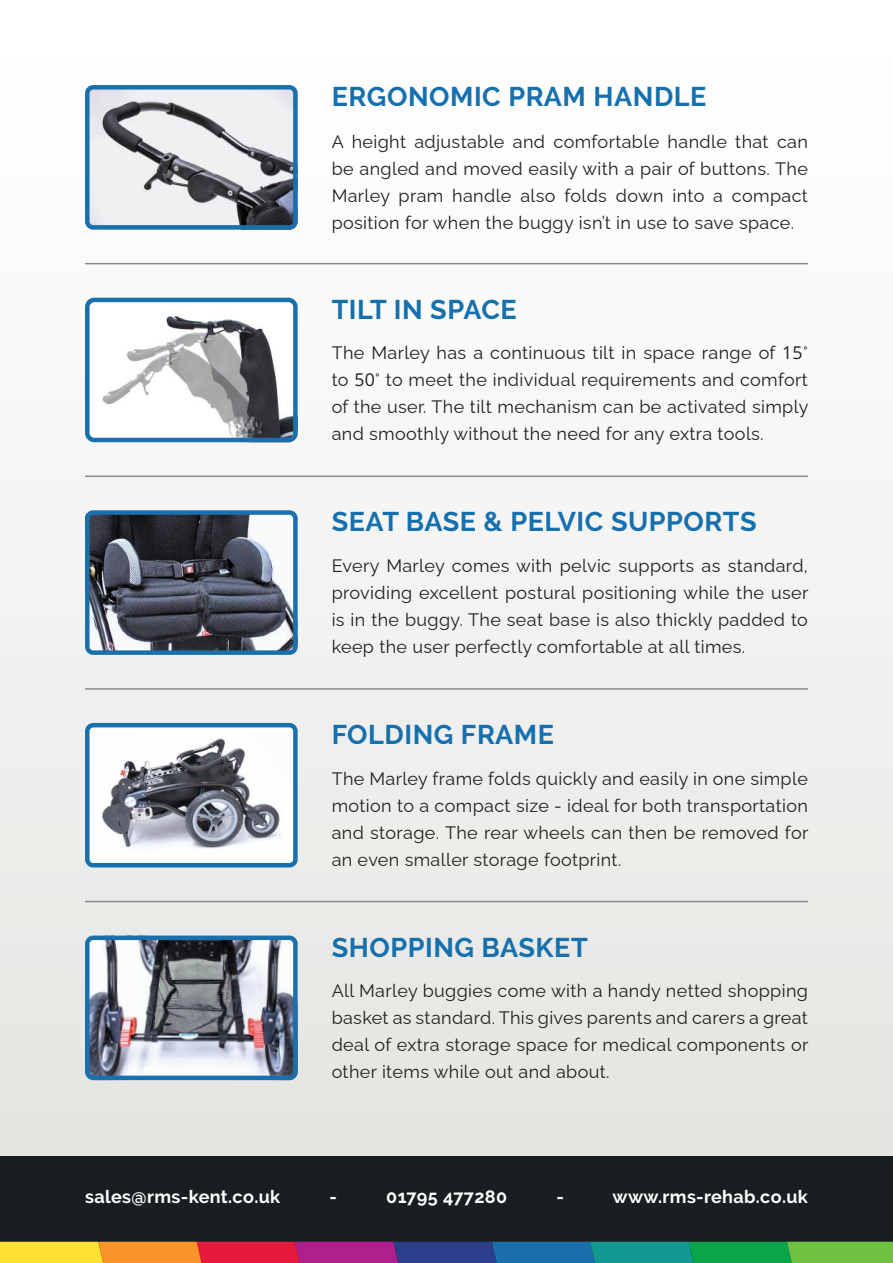
<style>
.page{position:relative;width:893px;height:1263px;background:#fff}
.page>*{position:absolute;margin:0;border:0;box-sizing:border-box;transform-origin:0 0}
.t1{font:700 27px "Raleway";letter-spacing:.02em;color:#1770ae}
.t2{font:18px/27px "Raleway Regular RMS";letter-spacing:.02em;color:#241f1f;text-align:justify}
.t3{font:700 18px "Raleway";letter-spacing:.02em;color:#fff}
</style>
<div class="page">
<div style="left:0;top:0;width:893px;height:1186px;background:linear-gradient(to bottom,#fff,#e2e3df)"></div>
<div style="left:0;top:1157px;width:893px;height:106px;background:#191f20"></div>
<svg style="left:0;top:1242px;width:893px;height:21px;background:#7c7c62"></svg>
<hr style="left:85px;top:263px;width:723px;height:1px;background:#898a8f">
<img style="left:85px;top:935px;width:213px;height:145px">
<div style="left:85px;top:935px;width:213px;height:145px;border:4px solid #1a6fad;border-radius:6px"></div>
<hr style="left:85px;top:475px;width:723px;height:2px;background:#898a8f">
<div style="left:87px;top:725px;width:208px;height:140px;background:#fff;border-radius:6px"></div>
<img style="left:102px;top:738px;width:194px;height:129px">
<div style="left:85px;top:723px;width:213px;height:144px;border:4px solid #1a6fad;border-radius:6px"></div>
<hr style="left:85px;top:688px;width:723px;height:2px;background:#898a8f">
<hr style="left:85px;top:901px;width:723px;height:1px;background:#898a8f">
<img style="left:85px;top:513px;width:213px;height:139px">
<div style="left:85px;top:510px;width:213px;height:145px;border:4px solid #1a6fad;border-radius:6px"></div>
<img style="left:85px;top:88px;width:213px;height:142px">
<div style="left:85px;top:85px;width:213px;height:145px;border:4px solid #1a6fad;border-radius:6px"></div>
<img style="left:92px;top:298px;width:206px;height:144px">
<div style="left:85px;top:298px;width:213px;height:144px;border:4px solid #1a6fad;border-radius:7px"></div>
<h1 class="t1" style="left:332px;top:81px;width:376px">ERGONOMIC PRAM HANDLE</h1>
<p class="t2" style="left:332px;top:126px;width:478px">A height adjustable and comfortable handle that can be angled and moved easily with a pair of buttons. The Marley pram handle also folds down into a compact position for when the buggy isn’t in use to save space.</p>
<h1 class="t1" style="left:332px;top:294px;width:187px">TILT IN SPACE</h1>
<p class="t2" style="left:332px;top:337px;width:478px">The Marley has a continuous tilt in space range of 15° to 50° to meet the individual requirements and comfort of the user. The tilt mechanism can be activated simply and smoothly without the need for any extra tools.</p>
<h1 class="t1" style="left:332px;top:506px;width:426px">SEAT BASE &amp; PELVIC SUPPORTS</h1>
<p class="t2" style="left:332px;top:550px;width:478px">Every Marley comes with pelvic supports as standard, providing excellent postural positioning while the user is in the buggy. The seat base is also thickly padded to keep the user perfectly comfortable at all times.</p>
<h1 class="t1" style="left:332px;top:719px;width:224px">FOLDING FRAME</h1>
<p class="t2" style="left:332px;top:763px;width:478px">The Marley frame folds quickly and easily in one simple motion to a compact size - ideal for both transportation and storage. The rear wheels can then be removed for an even smaller storage footprint.</p>
<h1 class="t1" style="left:332px;top:932px;width:258px">SHOPPING BASKET</h1>
<p class="t2" style="left:332px;top:975px;width:478px">All Marley buggies come with a handy netted shopping basket as standard. This gives parents and carers a great deal of extra storage space for medical components or other items while out and about.</p>
<p class="t3" style="left:85px;top:1187px;width:197px">sales@rms-kent.co.uk</p>
<p class="t3" style="left:329px;top:1187px;width:9px">-</p>
<p class="t3" style="left:386px;top:1187px;width:122px">01795 477280</p>
<p class="t3" style="left:556px;top:1187px;width:9px">-</p>
<p class="t3" style="left:613px;top:1187px;width:197px">www.rms-rehab.co.uk</p>
</div>
